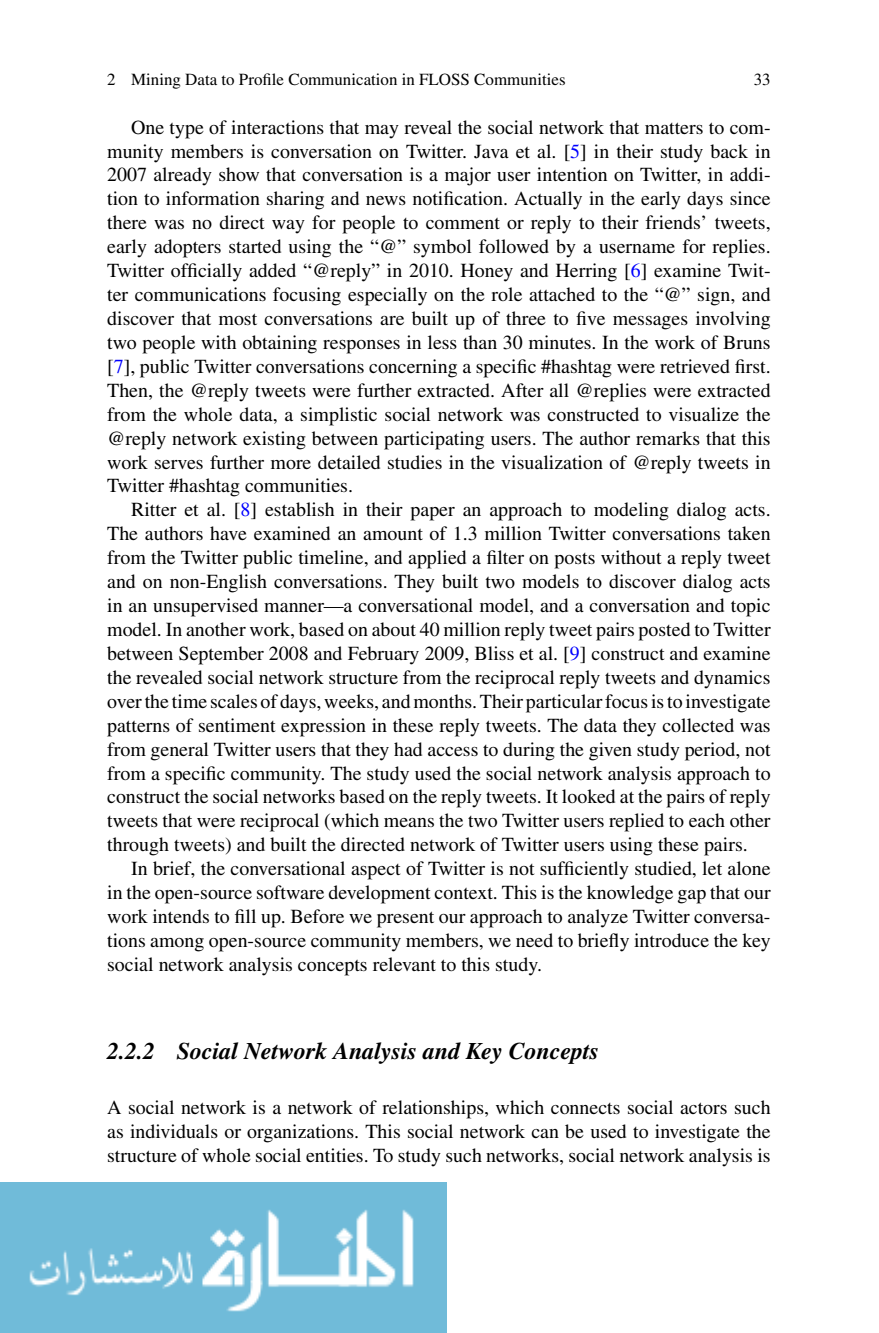
<style>
.page{position:relative;width:879px;height:1333px;background:#fff}
.page>*{position:absolute;margin:0;border:0;box-sizing:border-box;transform-origin:0 0}
.t1{font:24px "Times Bold Italic 2";color:#000}
.t2{font:20px/24px "Times Roman 2";color:#000;text-align:justify}
.t3{font:17px "Times Roman 2";color:#000}
.s1{color:#00f}
</style>
<div class="page">
<img style="left:0;top:1182px;width:446px;height:150px">
<p class="t3" style="left:107px;top:73px;width:460px">2 Mining Data to Profile Communication in FLOSS Communities</p>
<p class="t3" style="left:754px;top:73px;width:18px">33</p>
<p class="t2" style="left:107px;top:117px;width:665px;text-indent:24px">One type of interactions that may reveal the social network that matters to com&shy;munity members is conversation on Twitter. Java et al. [<span class="s1">5</span>] in their study back in 2007 already show that conversation is a major user intention on Twitter, in addi&shy;tion to information sharing and news notification. Actually in the early days since there was no direct way for people to comment or reply to their friends’ tweets, early adopters started using the “@” symbol followed by a username for replies.<br>Twitter officially added “@reply” in 2010. Honey and Herring [<span class="s1">6</span>] examine Twit&shy;ter communications focusing especially on the role attached to the “@” sign, and discover that most conversations are built up of three to five messages involving two people with obtaining responses in less than 30 minutes. In the work of Bruns [<span class="s1">7</span>], public Twitter conversations concerning a specific #hashtag were retrieved first.<br>Then, the @reply tweets were further extracted. After all @replies were extracted from the whole data, a simplistic social network was constructed to visualize the @reply network existing between participating users. The author remarks that this work serves further more detailed studies in the visualization of @reply tweets in Twitter #hashtag communities.</p>
<p class="t2" style="left:107px;top:499px;width:665px;text-indent:24px">Ritter et al. [<span class="s1">8</span>] establish in their paper an approach to modeling dialog acts.<br>The authors have examined an amount of 1.3 million Twitter conversations taken from the Twitter public timeline, and applied a filter on posts without a reply tweet and on non-English conversations. They built two models to discover dialog acts in an unsupervised manner—a conversational model, and a conversation and topic model. In another work, based on about 40 million reply tweet pairs posted to Twitter between September 2008 and February 2009, Bliss et al. [<span class="s1">9</span>] construct and examine the revealed social network structure from the reciprocal reply tweets and dynamics over the time scales of days, weeks, and months. Their particular focus is to investigate patterns of sentiment expression in these reply tweets. The data they collected was from general Twitter users that they had access to during the given study period, not from a specific community. The study used the social network analysis approach to construct the social networks based on the reply tweets. It looked at the pairs of reply tweets that were reciprocal (which means the two Twitter users replied to each other through tweets) and built the directed network of Twitter users using these pairs.</p>
<p class="t2" style="left:107px;top:858px;width:665px;text-indent:24px">In brief, the conversational aspect of Twitter is not sufficiently studied, let alone in the open-source software development context. This is the knowledge gap that our work intends to fill up. Before we present our approach to analyze Twitter conversa&shy;tions among open-source community members, we need to briefly introduce the key social network analysis concepts relevant to this study.</p>
<p class="t1" style="left:107px;top:1041px;width:493px">2.2.2 Social Network Analysis and Key Concepts</p>
<p class="t2" style="left:107px;top:1097px;width:665px">A social network is a network of relationships, which connects social actors such as individuals or organizations. This social network can be used to investigate the structure of whole social entities. To study such networks, social network analysis is</p>
</div>
